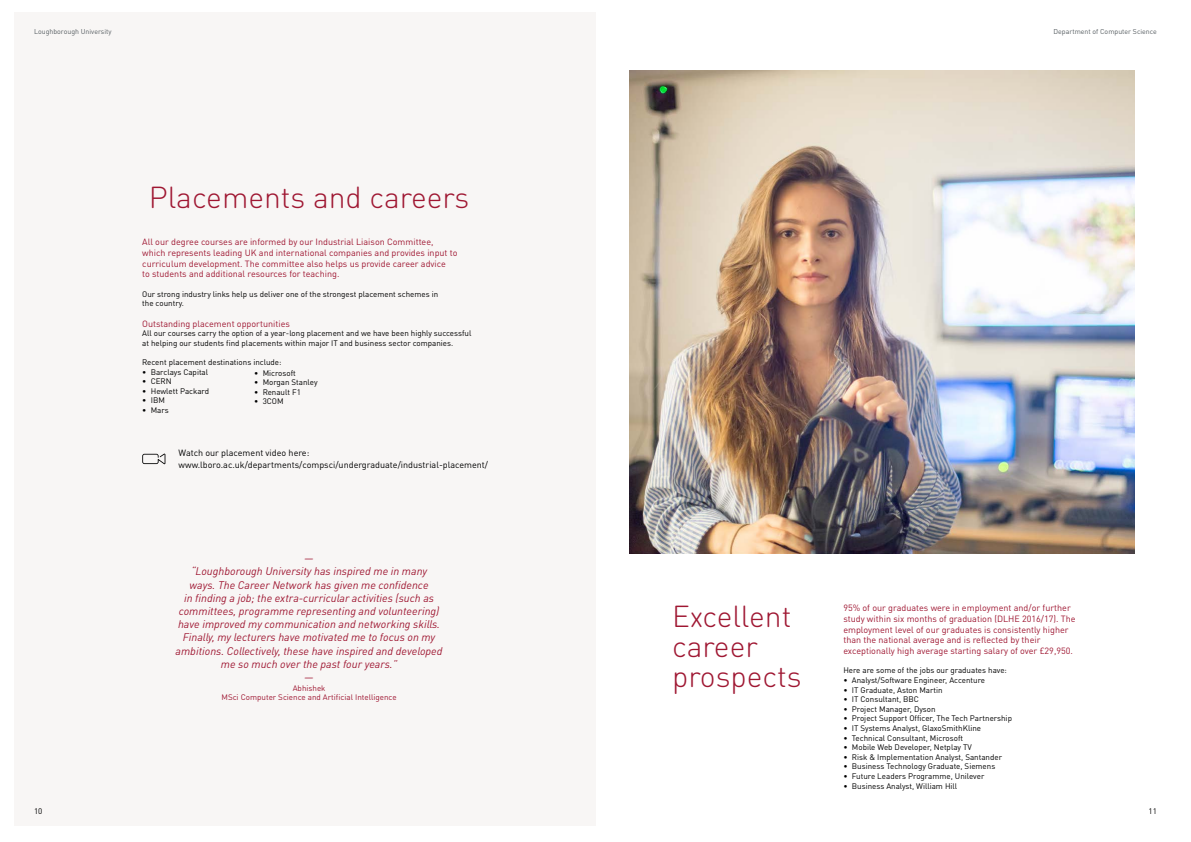
<style>
.page{position:relative;width:1191px;height:842px;background:#fff}
.page>*{position:absolute;margin:0;border:0;box-sizing:border-box;transform-origin:0 0}
.t1{font:300 30px/30px "DIN Round OT";color:#9f1732}
.t2{font:italic 11px/13.2px "DINOT";color:#9f1732;text-align:center}
.t3{font:9px/10.8px "DINOT";color:#9f1732}
.t4{font:9px/12px "DINOT";color:#000}
.t5{font:8px/9.6px "DINOT";color:#000}
.t6{font:8px/9.6px "DIN Round OT";color:#9f1732;text-align:center}
.t7{font:7px "DINOT";color:#575e62}
</style>
<div class="page">
<div style="left:14px;top:12px;width:581px;height:813px;background:#f8f6f5"></div>
<img style="left:629px;top:71px;width:505px;height:483px">
<svg style="left:142px;top:454px;width:23px;height:10px"></svg>
<p class="t7" style="left:34px;top:27px;width:79px">Loughborough University</p>
<p class="t5" style="left:34px;top:806px;width:10px">10</p>
<h1 class="t1" style="left:149px;top:182px;width:322px">Placements and careers</h1>
<p class="t3" style="left:142px;top:236px;width:317px">All our degree courses are informed by our Industrial Liaison Committee, which represents leading UK and international companies and provides input to curriculum development. The committee also helps us provide career advice<br>to students and additional resources for teaching.</p>
<p class="t5" style="left:142px;top:289px;width:297px">Our strong industry links help us deliver one of the strongest placement schemes in the country.</p>
<p class="t3" style="left:142px;top:318px;width:149px">Outstanding placement opportunities</p>
<p class="t5" style="left:142px;top:328px;width:331px">All our courses carry the option of a year-long placement and we have been highly successful at helping our students find placements within major IT and business sector companies.</p>
<p class="t5" style="left:142px;top:357px;width:141px">Recent placement destinations include:</p>
<p class="t5" style="left:142px;top:367px;width:67px">• Barclays Capital</p>
<p class="t5" style="left:142px;top:376px;width:31px">• CERN</p>
<p class="t5" style="left:142px;top:386px;width:68px">• Hewlett Packard</p>
<p class="t5" style="left:142px;top:396px;width:24px">• IBM</p>
<p class="t5" style="left:142px;top:405px;width:28px">• Mars</p>
<p class="t5" style="left:254px;top:368px;width:43px">• Microsoft</p>
<p class="t5" style="left:254px;top:377px;width:65px">• Morgan Stanley</p>
<p class="t5" style="left:254px;top:387px;width:48px">• Renault F1</p>
<p class="t5" style="left:254px;top:397px;width:31px">• 3COM</p>
<p class="t4" style="left:179px;top:446px;width:311px">Watch our placement video here: www.lboro.ac.uk/departments/compsci/undergraduate/industrial-placement/</p>
<p class="t2" style="left:176px;top:551px;width:268px">—<br>“Loughborough University has inspired me in many<br>ways. The Career Network has given me confidence<br>in finding a job; the extra-curricular activities (such as committees, programme representing and volunteering) have improved my communication and networking skills.<br>Finally, my lecturers have motivated me to focus on my ambitions. Collectively, these have inspired and developed me so much over the past four years.”<br>—</p>
<p class="t6" style="left:221px;top:683px;width:177px">Abhishek<br>MSci Computer Science and Artificial Intelligence</p>
<p class="t7" style="left:1053px;top:27px;width:105px">Department of Computer Science</p>
<h1 class="t1" style="left:672px;top:601px;width:131px">Excellent career prospects</h1>
<p class="t3" style="left:843px;top:602px;width:234px">95% of our graduates were in employment and/or further study within six months of graduation (DLHE 2016/17). The employment level of our graduates is consistently higher than the national average and is reflected by their exceptionally high average starting salary of over £29,950.</p>
<p class="t5" style="left:843px;top:666px;width:165px">Here are some of the jobs our graduates have:</p>
<p class="t5" style="left:843px;top:675px;width:143px">• Analyst/Software Engineer, Accenture</p>
<p class="t5" style="left:843px;top:685px;width:101px">• IT Graduate, Aston Martin</p>
<p class="t5" style="left:843px;top:694px;width:77px">• IT Consultant, BBC</p>
<p class="t5" style="left:843px;top:704px;width:94px">• Project Manager, Dyson</p>
<p class="t5" style="left:843px;top:714px;width:170px">• Project Support Officer, The Tech Partnership</p>
<p class="t5" style="left:843px;top:723px;width:139px">• IT Systems Analyst, GlaxoSmithKline</p>
<p class="t5" style="left:843px;top:733px;width:121px">• Technical Consultant, Microsoft</p>
<p class="t5" style="left:843px;top:742px;width:130px">• Mobile Web Developer, Netplay TV</p>
<p class="t5" style="left:843px;top:752px;width:160px">• Risk &amp; Implementation Analyst, Santander</p>
<p class="t5" style="left:843px;top:762px;width:153px">• Business Technology Graduate, Siemens</p>
<p class="t5" style="left:843px;top:771px;width:142px">• Future Leaders Programme, Unilever</p>
<p class="t5" style="left:843px;top:781px;width:115px">• Business Analyst, William Hill</p>
<p class="t5" style="left:1148px;top:806px;width:10px">11</p>
</div>
